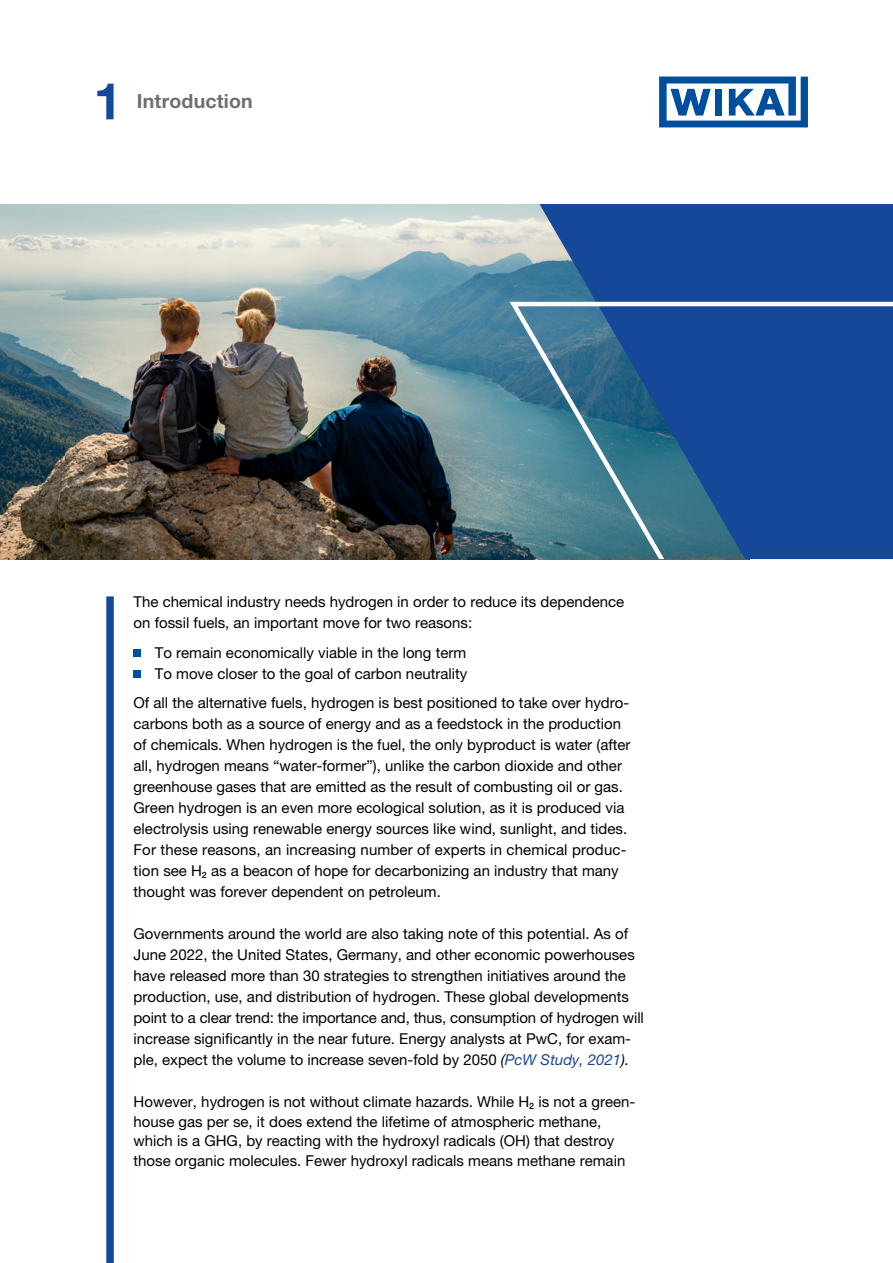
<style>
.page{position:relative;width:893px;height:1263px;background:#fff}
.page>*{position:absolute;margin:0;border:0;box-sizing:border-box;transform-origin:0 0}
.t1{font:700 51px "Helvetica Neue LT Pro";color:#16489a}
.t2{font:700 19.5px "Helvetica Neue LT Pro";letter-spacing:.01em;color:#6f6f6e}
.t3{font:15px/21px "Helvetica Neue LT Pro";color:#000}
.s1{font-style:italic}
.s2{font-style:italic;color:#16489a}
</style>
<div class="page">
<svg style="left:659px;top:77px;width:149px;height:50px"></svg>
<div style="left:106px;top:596px;width:8px;height:667px;background:#16489a"></div>
<img style="left:0;top:204px;width:539px;height:355px">
<svg style="left:539px;top:204px;width:354px;height:98px;background:#1d4f9b"></svg>
<svg style="left:510px;top:302px;width:383px;height:257px;background:#2d6197"></svg>
<div style="left:134px;top:649px;width:7px;height:7px;background:#004e9e"></div>
<div style="left:134px;top:670px;width:7px;height:7px;background:#004e9e"></div>
<h1 class="t1" style="left:94px;top:70px;width:30px">1</h1>
<h2 class="t2" style="left:137px;top:89px;width:117px">Introduction</h2>
<p class="t3" style="left:134px;top:591px;width:492px">The chemical industry needs hydrogen in order to reduce its dependence on fossil fuels, an important move for two reasons:</p>
<p class="t3" style="left:155px;top:642px;width:314px">To remain economically viable in the long term<br>To move closer to the goal of carbon neutrality</p>
<p class="t3" style="left:134px;top:692px;width:499px">Of all the alternative fuels, hydrogen is best positioned to take over hydro&shy;carbons both as a source of energy and as a feedstock in the production of chemicals. When hydrogen is the fuel, the only byproduct is water (after all, hydrogen means “water-former”), unlike the carbon dioxide and other greenhouse gases that are emitted as the result of combusting oil or gas.<br>Green hydrogen is an even more ecological solution, as it is produced via electrolysis using renewable energy sources like wind, sunlight, and tides.<br>For these reasons, an increasing number of experts in chemical produc&shy;tion see H<sub>2</sub> as a beacon of hope for decarbonizing an industry that many thought was forever dependent on petroleum.</p>
<p class="t3" style="left:134px;top:923px;width:512px">Governments around the world are also taking note of this potential. As of June 2022, the United States, Germany, and other economic powerhouses have released more than 30 strategies to strengthen initiatives around the production, use, and distribution of hydrogen. These global developments point to a clear trend: the importance and, thus, consumption of hydrogen will increase significantly in the near future. Energy analysts at PwC, for exam&shy;ple, expect the volume to increase seven-fold by 2050 <span class="s1">(</span><span class="s2">PcW Study, 2021</span><span class="s1">).</span></p>
<p class="t3" style="left:134px;top:1092px;width:503px;line-height:19.5px">However, hydrogen is not without climate hazards. While H<sub>2</sub> is not a green&shy;house gas per se, it does extend the lifetime of atmospheric methane, which is a GHG, by reacting with the hydroxyl radicals (OH) that destroy those organic molecules. Fewer hydroxyl radicals means methane remain</p>
</div>
